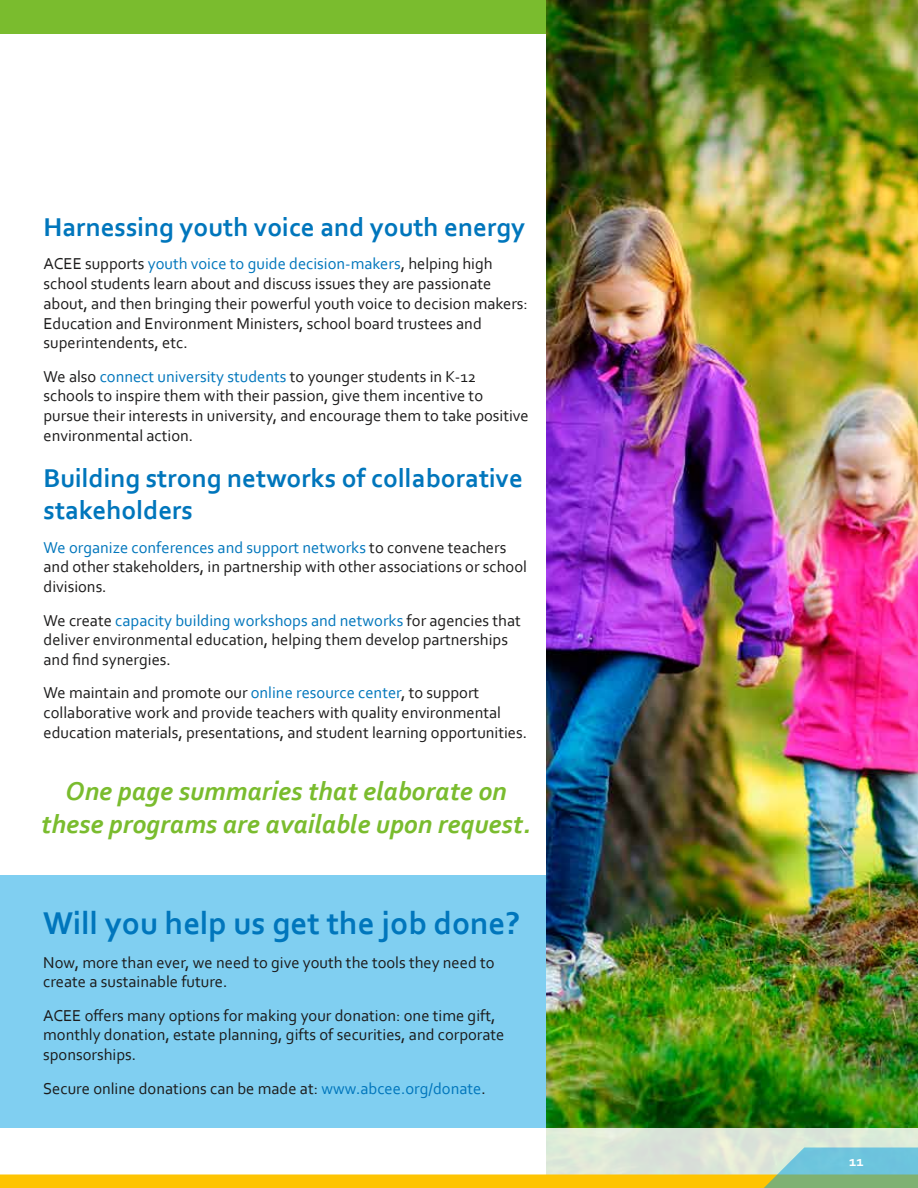
<style>
.page{position:relative;width:918px;height:1188px;background:#fff}
.page>*{position:absolute;margin:0;border:0;box-sizing:border-box;transform-origin:0 0}
.t1{font:700 33px "Corbel";color:#0076bc}
.t2{font:700 27px/32.4px "Corbel";color:#0076bc}
.t3{font:italic 700 27px/32.4px "Corbel";color:#7abc2e;text-align:center}
.t4{font:16.5px/19.8px "Corbel";color:#1c1b1b}
.t5{font:700 15px "Corbel";color:#fff}
.s1{color:#0076bc}
</style>
<div class="page">
<div style="left:0;top:0;width:918px;height:34px;background:#7abc2e"></div>
<div style="left:0;top:875px;width:621px;height:253px;background:#80cff1"></div>
<img style="left:546px;top:0;width:372px;height:1128px">
<svg style="left:546px;top:1128px;width:372px;height:20px;fill:#dce8d8"></svg>
<svg style="left:0;top:1148px;width:918px;height:40px"></svg>
<h2 class="t2" style="left:44px;top:210px;width:483px">Harnessing youth voice and youth energy</h2>
<p class="t4" style="left:44px;top:253px;width:486px">ACEE supports <span class="s1">youth voice to guide decision-makers</span>, helping high school students learn about and discuss issues they are passionate about, and then bringing their powerful youth voice to decision makers:<br>Education and Environment Ministers, school board trustees and superintendents, etc.</p>
<p class="t4" style="left:44px;top:366px;width:487px">We also <span class="s1">connect university students</span> to younger students in K-12 schools to inspire them with their passion, give them incentive to pursue their interests in university, and encourage them to take positive environmental action.</p>
<h2 class="t2" style="left:44px;top:461px;width:481px">Building strong networks of collaborative stakeholders</h2>
<p class="t4" style="left:44px;top:537px;width:485px"><span class="s1">We organize conferences and support networks</span> to convene teachers and other stakeholders, in partnership with other associations or school divisions.</p>
<p class="t4" style="left:44px;top:610px;width:479px">We create <span class="s1">capacity building workshops and networks</span> for agencies that deliver environmental education, helping them develop partnerships and find synergies.</p>
<p class="t4" style="left:44px;top:683px;width:485px">We maintain and promote our <span class="s1">online resource center</span>, to support collaborative work and provide teachers with quality environmental education materials, presentations, and student learning opportunities.</p>
<h2 class="t3" style="left:41px;top:775px;width:491px">One page summaries that elaborate on these programs are available upon request.</h2>
<h1 class="t1" style="left:43px;top:903px;width:479px">Will you help us get the job done?</h1>
<p class="t4" style="left:43px;top:952px;width:453px">Now, more than ever, we need to give youth the tools they need to create a sustainable future.</p>
<p class="t4" style="left:43px;top:1005px;width:463px">ACEE offers many options for making your donation: one time gift, monthly donation, estate planning, gifts of securities, and corporate sponsorships.</p>
<p class="t4" style="left:43px;top:1078px;width:444px">Secure online donations can be made at: <span class="s1">www.abcee.org/donate</span>.</p>
<p class="t5" style="left:849px;top:1152px;width:16px">11</p>
</div>
